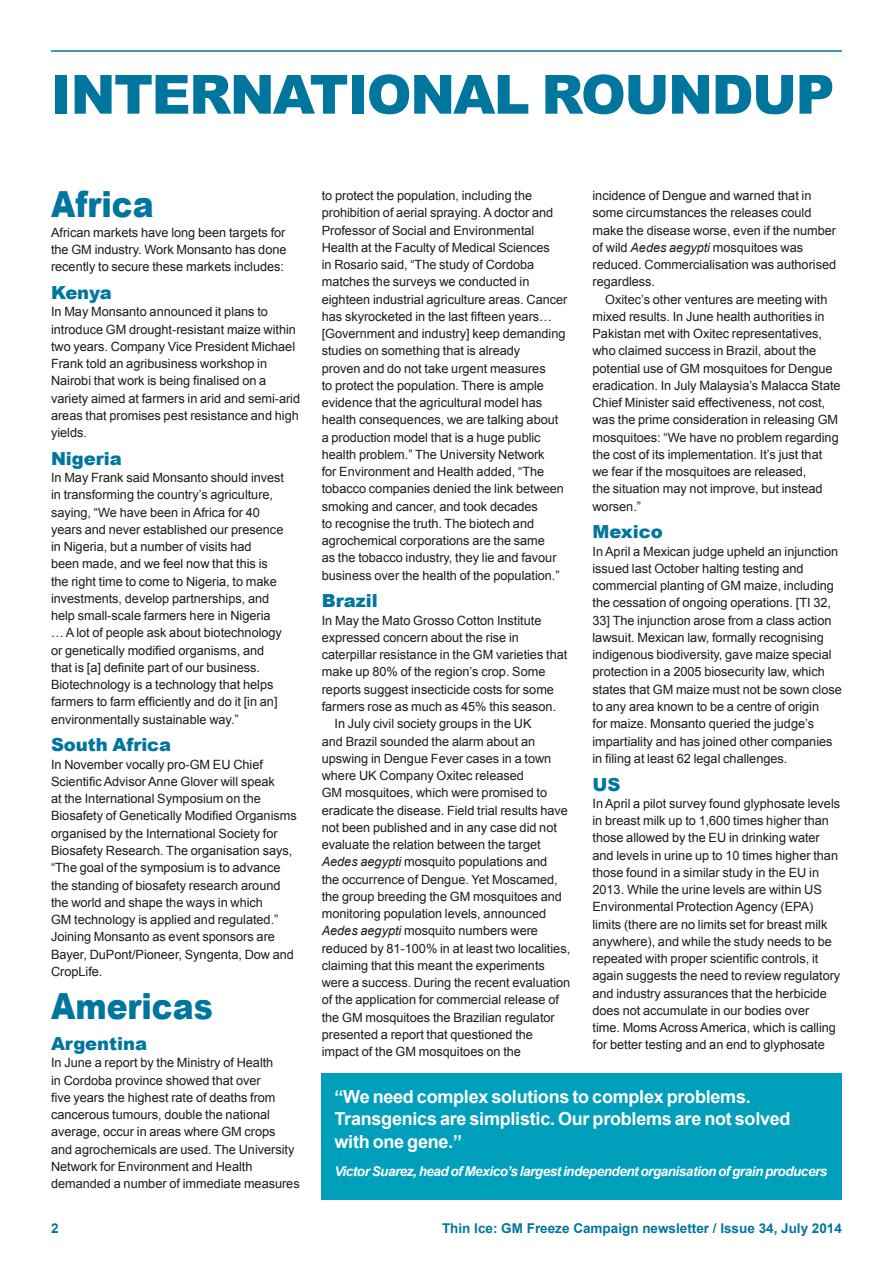
<style>
.page{position:relative;width:893px;height:1263px;background:#fff}
.page>*{position:absolute;margin:0;border:0;box-sizing:border-box;transform-origin:0 0}
.Head_Bold{font:900 54px "Arial";letter-spacing:-.025em;color:#00769f}
.Roundup_Region{font:900 36px "Arial";color:#00769f;scale:.87 1}
.t1{font:700 18px/22.5px "Arial";letter-spacing:-.015em;color:#fff}
.Roundup_Nation{font:900 18px "Arial";letter-spacing:-.005em;color:#00769f}
.Quote_Credit{font:italic 700 13.5px "Arial";letter-spacing:-.035em;color:#fff}
.t2{font:700 13.5px "Arial";color:#00769f}
.Roundup_Text_First{font:12.75px/17.2px "Arial";letter-spacing:-.005em;color:#1c1c1a}
.Roundup_Text{font:12.75px/17.2px "Arial";letter-spacing:-.005em;color:#1c1c1a}
.s1{font-style:italic}
</style>
<div class="page">
<hr style="left:51px;top:50px;width:791px;height:2px;background:#00769f">
<div style="left:322px;top:1073px;width:520px;height:126px;background:#009fbc"></div>
<p class="Head_Bold" style="left:51px;top:55px;width:785px">INTERNATIONAL ROUNDUP</p>
<p class="Roundup_Region" style="left:51px;top:178px;width:120px">Africa</p>
<p class="Roundup_Text_First" style="left:51px;top:224px;width:237px;text-align:justify">African markets have long been targets for the GM industry. Work Monsanto has done recently to secure these markets includes:</p>
<p class="Roundup_Nation" style="left:51px;top:280px;width:62px">Kenya</p>
<p class="Roundup_Text_First" style="left:51px;top:303px;width:251px">In May Monsanto announced it plans to introduce GM drought-resistant maize within two years. Company Vice President Michael Frank told an agribusiness workshop in Nairobi that work is being finalised on a variety aimed at farmers in arid and semi-arid areas that promises pest resistance and high yields.</p>
<p class="Roundup_Nation" style="left:51px;top:445px;width:72px">Nigeria</p>
<p class="Roundup_Text_First" style="left:51px;top:469px;width:235px">In May Frank said Monsanto should invest in transforming the country’s agriculture, saying, “We have been in Africa for 40 years and never established our presence in Nigeria, but a number of visits had<br>been made, and we feel now that this is the right time to come to Nigeria, to make investments, develop partnerships, and help small-scale farmers here in Nigeria … A lot of people ask about biotechnology or genetically modified organisms, and that is [a] definite part of our business.<br>Biotechnology is a technology that helps farmers to farm efficiently and do it [in an] environmentally sustainable way.”</p>
<p class="Roundup_Nation" style="left:51px;top:732px;width:122px">South Africa</p>
<p class="Roundup_Text_First" style="left:51px;top:756px;width:247px">In November vocally pro-GM EU Chief Scientific Advisor Anne Glover will speak<br>at the International Symposium on the Biosafety of Genetically Modified Organisms organised by the International Society for Biosafety Research. The organisation says, “The goal of the symposium is to advance the standing of biosafety research around the world and shape the ways in which<br>GM technology is applied and regulated.” Joining Monsanto as event sponsors are Bayer, DuPont/Pioneer, Syngenta, Dow and CropLife.</p>
<p class="Roundup_Region" style="left:51px;top:980px;width:188px">Americas</p>
<p class="Roundup_Nation" style="left:51px;top:1030px;width:98px">Argentina</p>
<p class="Roundup_Text_First" style="left:51px;top:1054px;width:250px">In June a report by the Ministry of Health<br>in Cordoba province showed that over<br>five years the highest rate of deaths from cancerous tumours, double the national average, occur in areas where GM crops and agrochemicals are used. The University Network for Environment and Health demanded a number of immediate measures</p>
<p class="Roundup_Text_First" style="left:322px;top:187px;width:247px">to protect the population, including the prohibition of aerial spraying. A doctor and Professor of Social and Environmental Health at the Faculty of Medical Sciences<br>in Rosario said, “The study of Cordoba matches the surveys we conducted in eighteen industrial agriculture areas. Cancer has skyrocketed in the last fifteen years… [Government and industry] keep demanding studies on something that is already<br>proven and do not take urgent measures<br>to protect the population. There is ample evidence that the agricultural model has health consequences, we are talking about a production model that is a huge public health problem.” The University Network<br>for Environment and Health added, “The tobacco companies denied the link between smoking and cancer, and took decades<br>to recognise the truth. The biotech and agrochemical corporations are the same<br>as the tobacco industry, they lie and favour business over the health of the population.”</p>
<p class="Roundup_Nation" style="left:322px;top:588px;width:58px">Brazil</p>
<p class="Roundup_Text_First" style="left:322px;top:612px;width:247px">In May the Mato Grosso Cotton Institute expressed concern about the rise in caterpillar resistance in the GM varieties that make up 80% of the region’s crop. Some reports suggest insecticide costs for some farmers rose as much as 45% this season.</p>
<p class="Roundup_Text" style="left:322px;top:715px;width:250px;text-indent:13px">In July civil society groups in the UK<br>and Brazil sounded the alarm about an upswing in Dengue Fever cases in a town where UK Company Oxitec released<br>GM mosquitoes, which were promised to eradicate the disease. Field trial results have not been published and in any case did not evaluate the relation between the target <span class="s1">Aedes aegypti</span> mosquito populations and<br>the occurrence of Dengue. Yet Moscamed, the group breeding the GM mosquitoes and monitoring population levels, announced <span class="s1">Aedes aegypti</span> mosquito numbers were reduced by 81-100% in at least two localities, claiming that this meant the experiments were a success. During the recent evaluation of the application for commercial release of the GM mosquitoes the Brazilian regulator presented a report that questioned the impact of the GM mosquitoes on the</p>
<p class="Roundup_Text" style="left:592px;top:187px;width:245px">incidence of Dengue and warned that in some circumstances the releases could make the disease worse, even if the number of wild <span class="s1">Aedes aegypti</span> mosquitoes was reduced. Commercialisation was authorised regardless.</p>
<p class="Roundup_Text" style="left:592px;top:291px;width:250px;text-indent:13px">Oxitec’s other ventures are meeting with mixed results. In June health authorities in Pakistan met with Oxitec representatives, who claimed success in Brazil, about the potential use of GM mosquitoes for Dengue eradication. In July Malaysia’s Malacca State Chief Minister said effectiveness, not cost, was the prime consideration in releasing GM mosquitoes: “We have no problem regarding the cost of its implementation. It’s just that we fear if the mosquitoes are released,<br>the situation may not improve, but instead worsen.”</p>
<p class="Roundup_Nation" style="left:592px;top:519px;width:72px">Mexico</p>
<p class="Roundup_Text_First" style="left:592px;top:543px;width:251px">In April a Mexican judge upheld an injunction issued last October halting testing and commercial planting of GM maize, including the cessation of ongoing operations. [TI 32, 33] The injunction arose from a class action lawsuit. Mexican law, formally recognising indigenous biodiversity, gave maize special protection in a 2005 biosecurity law, which states that GM maize must not be sown close to any area known to be a centre of origin<br>for maize. Monsanto queried the judge’s impartiality and has joined other companies in filing at least 62 legal challenges.</p>
<p class="Roundup_Nation" style="left:592px;top:771px;width:29px">US</p>
<p class="Roundup_Text_First" style="left:592px;top:795px;width:249px">In April a pilot survey found glyphosate levels in breast milk up to 1,600 times higher than those allowed by the EU in drinking water and levels in urine up to 10 times higher than those found in a similar study in the EU in 2013. While the urine levels are within US Environmental Protection Agency (EPA) limits (there are no limits set for breast milk anywhere), and while the study needs to be repeated with proper scientific controls, it again suggests the need to review regulatory and industry assurances that the herbicide does not accumulate in our bodies over<br>time. Moms Across America, which is calling for better testing and an end to glyphosate</p>
<p class="t1" style="left:334px;top:1086px;width:458px">“We need complex solutions to complex problems.<br>Transgenics are simplistic. Our problems are not solved with one gene.”</p>
<p class="Quote_Credit" style="left:334px;top:1162px;width:494px">Victor Suarez, head of Mexico’s largest independent organisation of grain producers</p>
<p class="t2" style="left:51px;top:1219px;width:9px">2</p>
<p class="t2" style="left:442px;top:1219px;width:401px">Thin Ice: GM Freeze Campaign newsletter / Issue 34, July 2014</p>
</div>
